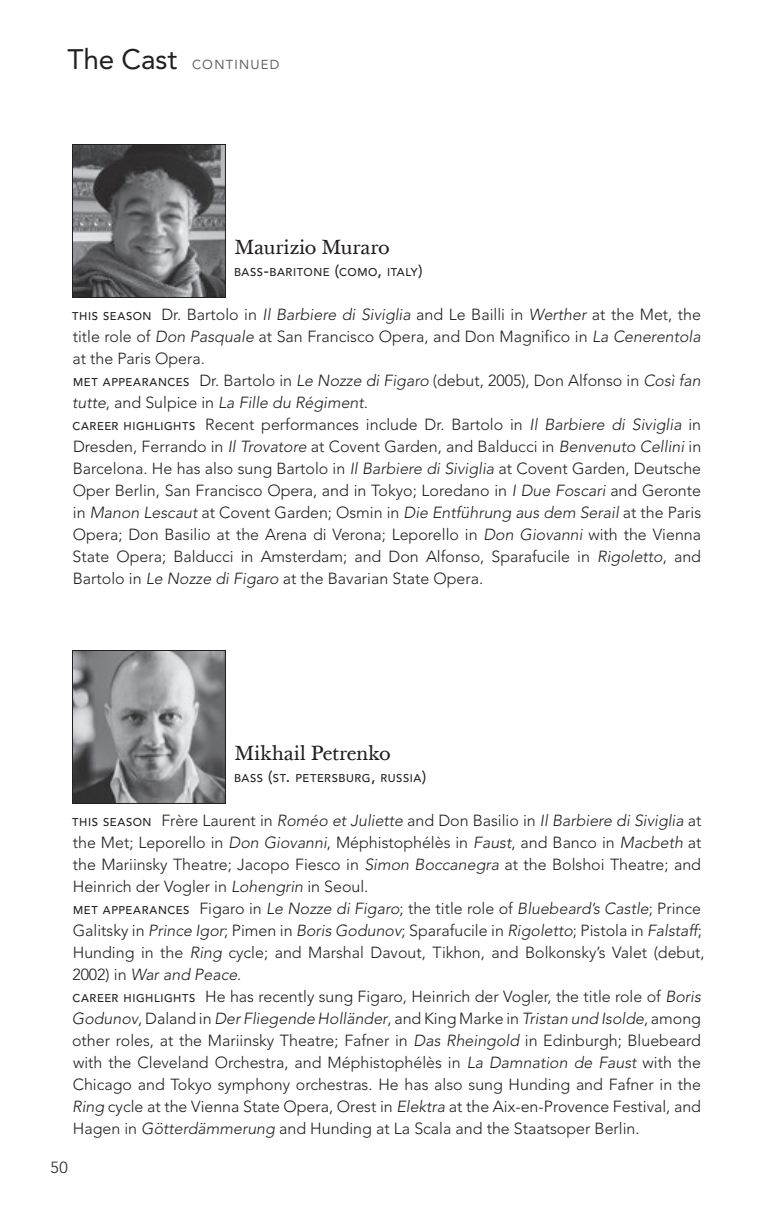
<style>
.page{position:relative;width:774px;height:1224px;background:#fff}
.page>*{position:absolute;margin:0;border:0;box-sizing:border-box;transform-origin:0 0}
.t1{font:20px "Baskerville Ten";letter-spacing:-.015em;color:#231f20}
.t2{font:300 16px/22px "Avenir";color:#231f20}
.t3{font:13px "Avenir";letter-spacing:.095em;color:#636366}
.t4{font:500 11.2px "Avenir";letter-spacing:.05em;color:#231f20}
.s1{font-size:28px;color:#231f20}
.s2{font-size:16px}
.s3{font-weight:500;font-size:11.2px}
.s4{font-style:italic}
.s5{color:#1f2020}
</style>
<div class="page">
<img style="left:74px;top:146px;width:150px;height:150px">
<div style="left:72px;top:144px;width:154px;height:154px;border:1px solid #231f20"></div>
<img style="left:74px;top:652px;width:150px;height:150px">
<div style="left:72px;top:650px;width:154px;height:154px;border:1px solid #231f20"></div>
<p class="t3" style="left:68px;top:57px;width:213px"><span class="s1">The Cast</span> CONTINUED</p>
<p class="t1" style="left:234px;top:235px;width:157px">Maurizio Muraro</p>
<p class="t4" style="left:234px;top:266px;width:190px">BASS<span class="s2">-</span>BARITONE <span class="s2">(</span>COMO<span class="s2">,</span> ITALY<span class="s2">)</span></p>
<p class="t2" style="left:72px;top:304px;width:631px"><span class="s3">THIS SEASON</span> Dr. Bartolo in <span class="s4">Il Barbiere di Siviglia</span> and Le Bailli in <span class="s4">Werther</span> at the Met, the title role of <span class="s4">Don Pasquale</span> at San Francisco Opera, and Don Magnifico in <span class="s4">La Cenerentola </span>at the Paris Opera.<br><span class="s3">MET APPEARANCES</span> Dr. Bartolo in <span class="s4">Le Nozze di Figaro</span> (debut, 2005), Don Alfonso in <span class="s4">Così fan tutte</span>, and Sulpice in <span class="s4">La Fille du Régiment</span>.<br><span class="s3">CAREER HIGHLIGHTS</span> Recent performances include Dr. Bartolo in <span class="s4">Il Barbiere di Siviglia</span> in Dresden, Ferrando in <span class="s4">Il Trovatore</span> at Covent Garden, and Balducci in <span class="s4">Benvenuto Cellini</span> in Barcelona. He has also sung Bartolo in <span class="s4">Il Barbiere di Siviglia</span> at Covent Garden, Deutsche Oper Berlin, San Francisco Opera, and in Tokyo; <span class="s5">Loredano</span> in <span class="s4">I Due Foscari</span> and Geronte in <span class="s4">Manon Lescaut</span> at Covent Garden; Osmin in <span class="s4">Die Entführung aus dem Serail</span> at the Paris Opera; Don Basilio at the Arena di Verona; Leporello in <span class="s4">Don Giovanni</span> with the Vienna State Opera; Balducci in Amsterdam; and Don Alfonso, Sparafucile in <span class="s4">Rigoletto</span>, and Bartolo in <span class="s4">Le Nozze di Figaro</span> at the Bavarian State Opera.</p>
<p class="t1" style="left:234px;top:741px;width:158px">Mikhail Petrenko</p>
<p class="t4" style="left:234px;top:772px;width:194px">BASS <span class="s2">(</span>ST<span class="s2">.</span> PETERSBURG<span class="s2">,</span> RUSSIA<span class="s2">)</span></p>
<p class="t2" style="left:72px;top:810px;width:634px"><span class="s3">THIS SEASON</span> Frère Laurent in <span class="s4">Roméo et Juliette</span> and Don Basilio in <span class="s4">Il Barbiere di Siviglia</span> at the Met; Leporello in <span class="s4">Don Giovanni</span>, Méphistophélès in <span class="s4">Faust</span>, and Banco in <span class="s4">Macbeth</span> at the Mariinsky Theatre; Jacopo Fiesco in <span class="s4">Simon Boccanegra</span> at the Bolshoi Theatre; and Heinrich der Vogler in <span class="s4">Lohengrin</span> in Seoul.<br><span class="s3">MET APPEARANCES</span> Figaro in <span class="s4">Le Nozze di Figaro</span>; the title role of <span class="s4">Bluebeard’s Castle</span>; Prince Galitsky in <span class="s4">Prince Igor</span>; Pimen in <span class="s4">Boris Godunov</span>; Sparafucile in <span class="s4">Rigoletto</span>; Pistola in <span class="s4">Falstaff</span>; Hunding in the <span class="s4">Ring</span> cycle; and Marshal Davout, Tikhon, and Bolkonsky’s Valet (debut, 2002) in <span class="s4">War and Peace</span>.<br><span class="s3">CAREER HIGHLIGHTS</span> He has recently sung Figaro, Heinrich der Vogler, the title role of <span class="s4">Boris Godunov</span>, Daland in <span class="s4">Der Fliegende Holländer</span>, and King Marke in <span class="s4">Tristan und Isolde</span>, among other roles, at the Mariinsky Theatre; Fafner in <span class="s4">Das Rheingold</span> in Edinburgh; Bluebeard with the Cleveland Orchestra, and Méphistophélès in <span class="s4">La Damnation de Faust</span> with the Chicago and Tokyo symphony orchestras. He has also sung Hunding and Fafner in the <span class="s4">Ring</span> cycle at the Vienna State Opera, Orest in <span class="s4">Elektra</span> at the Aix-en-Provence Festival, and Hagen in <span class="s4">Götterdämmerung</span> and Hunding at La Scala and the Staatsoper Berlin.</p>
<p class="t2" style="left:51px;top:1156px;width:19px">50</p>
</div>
